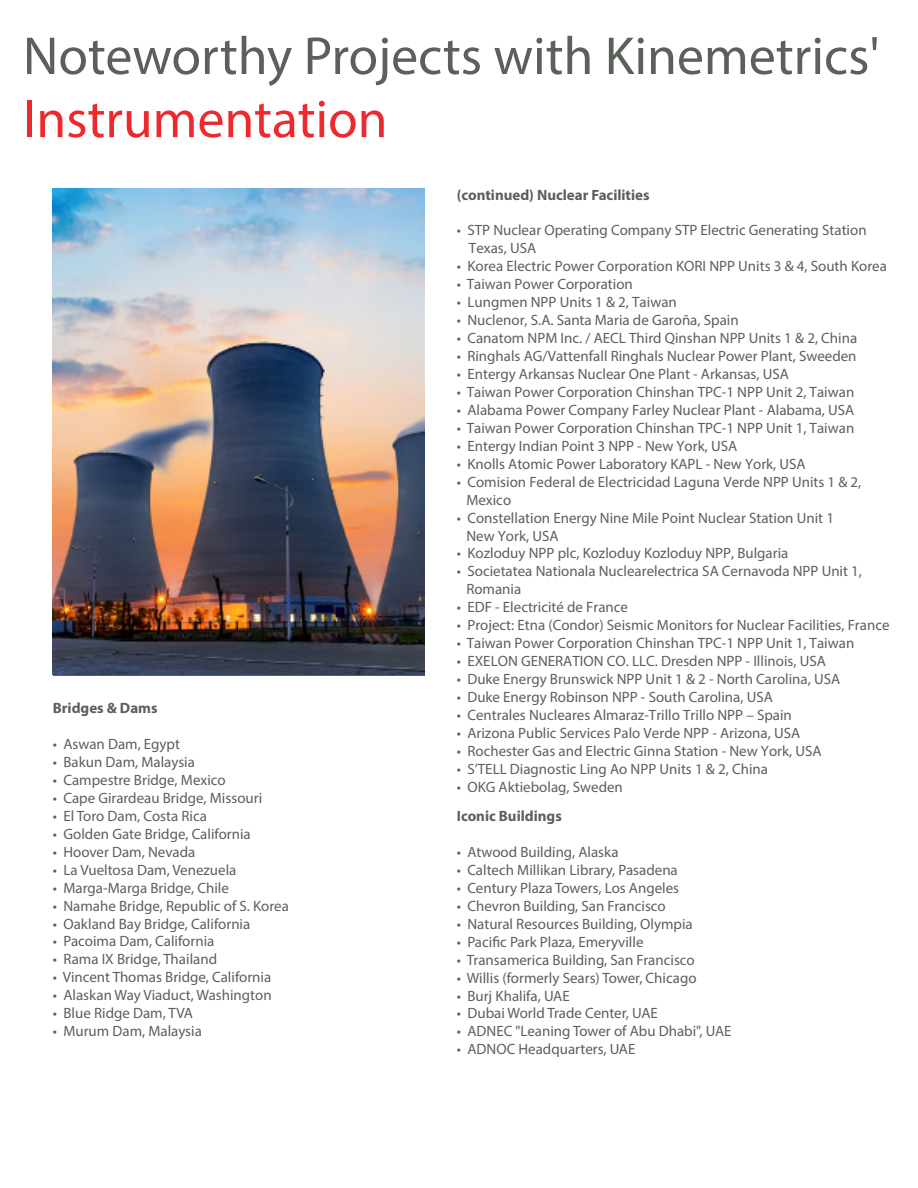
<style>
.page{position:relative;width:918px;height:1188px;background:#fff}
.page>*{position:absolute;margin:0;border:0;box-sizing:border-box;transform-origin:0 0}
.HEADERS{font:53.85px "Myriad Pro";color:#5b605a}
.HEADERS-2{font:53.85px "Myriad Pro";color:#ec2a2d}
.t1{font:15px/18px "Myriad Pro";color:#5b605a}
.t2{font:700 15px "Myriad Pro";color:#5b605a}
</style>
<div class="page">
<img style="left:53px;top:188px;width:372px;height:487px">
<p class="HEADERS" style="left:23px;top:23px;width:858px">Noteworthy Projects with Kinemetrics'</p>
<p class="HEADERS-2" style="left:23px;top:86px;width:366px">Instrumentation</p>
<p class="t2" style="left:53px;top:698px;width:106px">Bridges &amp; Dams</p>
<p class="t1" style="left:53px;top:735px;width:129px">• Aswan Dam, Egypt</p>
<p class="t1" style="left:53px;top:753px;width:144px">• Bakun Dam, Malaysia</p>
<p class="t1" style="left:53px;top:771px;width:174px">• Campestre Bridge, Mexico</p>
<p class="t1" style="left:53px;top:789px;width:211px">• Cape Girardeau Bridge, Missouri</p>
<p class="t1" style="left:53px;top:807px;width:156px">• El Toro Dam, Costa Rica</p>
<p class="t1" style="left:53px;top:825px;width:199px">• Golden Gate Bridge, California</p>
<p class="t1" style="left:53px;top:842px;width:144px">• Hoover Dam, Nevada</p>
<p class="t1" style="left:53px;top:860px;width:185px">• La Vueltosa Dam, Venezuela</p>
<p class="t1" style="left:53px;top:878px;width:178px">• Marga-Marga Bridge, Chile</p>
<p class="t1" style="left:53px;top:896px;width:238px">• Namahe Bridge, Republic of S. Korea</p>
<p class="t1" style="left:53px;top:914px;width:199px">• Oakland Bay Bridge, California</p>
<p class="t1" style="left:53px;top:932px;width:163px">• Pacoima Dam, California</p>
<p class="t1" style="left:53px;top:950px;width:166px">• Rama IX Bridge, Thailand</p>
<p class="t1" style="left:53px;top:968px;width:220px">• Vincent Thomas Bridge, California</p>
<p class="t1" style="left:53px;top:986px;width:220px">• Alaskan Way Viaduct, Washington</p>
<p class="t1" style="left:53px;top:1004px;width:142px">• Blue Ridge Dam, TVA</p>
<p class="t1" style="left:53px;top:1022px;width:151px">• Murum Dam, Malaysia</p>
<p class="t2" style="left:457px;top:185px;width:194px">(continued) Nuclear Facilities</p>
<p class="t1" style="left:469px;top:221px;width:399px;text-indent:-12px">• STP Nuclear Operating Company STP Electric Generating Station<br>Texas, USA</p>
<p class="t1" style="left:457px;top:257px;width:432px">• Korea Electric Power Corporation KORI NPP Units 3 &amp; 4, South Korea</p>
<p class="t1" style="left:457px;top:275px;width:178px">• Taiwan Power Corporation</p>
<p class="t1" style="left:457px;top:293px;width:222px">• Lungmen NPP Units 1 &amp; 2, Taiwan</p>
<p class="t1" style="left:457px;top:311px;width:283px">• Nuclenor, S.A. Santa Maria de Garoña, Spain</p>
<p class="t1" style="left:457px;top:329px;width:402px">• Canatom NPM Inc. / AECL Third Qinshan NPP Units 1 &amp; 2, China</p>
<p class="t1" style="left:457px;top:347px;width:401px">• Ringhals AG/Vattenfall Ringhals Nuclear Power Plant, Sweeden</p>
<p class="t1" style="left:457px;top:365px;width:334px">• Entergy Arkansas Nuclear One Plant - Arkansas, USA</p>
<p class="t1" style="left:457px;top:383px;width:399px">• Taiwan Power Corporation Chinshan TPC-1 NPP Unit 2, Taiwan</p>
<p class="t1" style="left:457px;top:401px;width:399px">• Alabama Power Company Farley Nuclear Plant - Alabama, USA</p>
<p class="t1" style="left:457px;top:419px;width:399px">• Taiwan Power Corporation Chinshan TPC-1 NPP Unit 1, Taiwan</p>
<p class="t1" style="left:457px;top:437px;width:282px">• Entergy Indian Point 3 NPP - New York, USA</p>
<p class="t1" style="left:457px;top:454px;width:350px">• Knolls Atomic Power Laboratory KAPL - New York, USA</p>
<p class="t1" style="left:466px;top:472px;width:397px;text-indent:-10px">• Comision Federal de Electricidad Laguna Verde NPP Units 1 &amp; 2,<br>Mexico</p>
<p class="t1" style="left:457px;top:508px;width:379px">• Constellation Energy Nine Mile Point Nuclear Station Unit 1</p>
<p class="t1" style="left:466px;top:526px;width:94px">New York, USA</p>
<p class="t1" style="left:457px;top:544px;width:333px">• Kozloduy NPP plc, Kozloduy Kozloduy NPP, Bulgaria</p>
<p class="t1" style="left:466px;top:562px;width:397px;text-indent:-10px">• Societatea Nationala Nuclearelectrica SA Cernavoda NPP Unit 1,<br>Romania</p>
<p class="t1" style="left:457px;top:598px;width:173px">• EDF - Electricité de France</p>
<p class="t1" style="left:457px;top:616px;width:434px">• Project: Etna (Condor) Seismic Monitors for Nuclear Facilities, France</p>
<p class="t1" style="left:457px;top:634px;width:399px">• Taiwan Power Corporation Chinshan TPC-1 NPP Unit 1, Taiwan</p>
<p class="t1" style="left:457px;top:652px;width:371px">• EXELON GENERATION CO. LLC. Dresden NPP - Illinois, USA</p>
<p class="t1" style="left:457px;top:670px;width:385px">• Duke Energy Brunswick NPP Unit 1 &amp; 2 - North Carolina, USA</p>
<p class="t1" style="left:457px;top:688px;width:318px">• Duke Energy Robinson NPP - South Carolina, USA</p>
<p class="t1" style="left:457px;top:706px;width:337px">• Centrales Nucleares Almaraz-Trillo Trillo NPP – Spain</p>
<p class="t1" style="left:457px;top:724px;width:345px">• Arizona Public Services Palo Verde NPP - Arizona, USA</p>
<p class="t1" style="left:457px;top:742px;width:366px">• Rochester Gas and Electric Ginna Station - New York, USA</p>
<p class="t1" style="left:457px;top:759px;width:313px">• S’TELL Diagnostic Ling Ao NPP Units 1 &amp; 2, China</p>
<p class="t1" style="left:457px;top:777px;width:168px">• OKG Aktiebolag, Sweden</p>
<p class="t2" style="left:457px;top:806px;width:107px">Iconic Buildings</p>
<p class="t1" style="left:457px;top:843px;width:163px">• Atwood Building, Alaska</p>
<p class="t1" style="left:457px;top:861px;width:222px">• Caltech Millikan Library, Pasadena</p>
<p class="t1" style="left:457px;top:879px;width:224px">• Century Plaza Towers, Los Angeles</p>
<p class="t1" style="left:457px;top:897px;width:210px">• Chevron Building, San Francisco</p>
<p class="t1" style="left:457px;top:914px;width:237px">• Natural Resources Building, Olympia</p>
<p class="t1" style="left:457px;top:932px;width:188px">• Pacific Park Plaza, Emeryville</p>
<p class="t1" style="left:457px;top:950px;width:239px">• Transamerica Building, San Francisco</p>
<p class="t1" style="left:457px;top:968px;width:241px">• Willis (formerly Sears) Tower, Chicago</p>
<p class="t1" style="left:457px;top:986px;width:114px">• Burj Khalifa, UAE</p>
<p class="t1" style="left:457px;top:1004px;width:202px">• Dubai World Trade Center, UAE</p>
<p class="t1" style="left:457px;top:1022px;width:276px">• ADNEC "Leaning Tower of Abu Dhabi", UAE</p>
<p class="t1" style="left:457px;top:1040px;width:180px">• ADNOC Headquarters, UAE</p>
</div>
